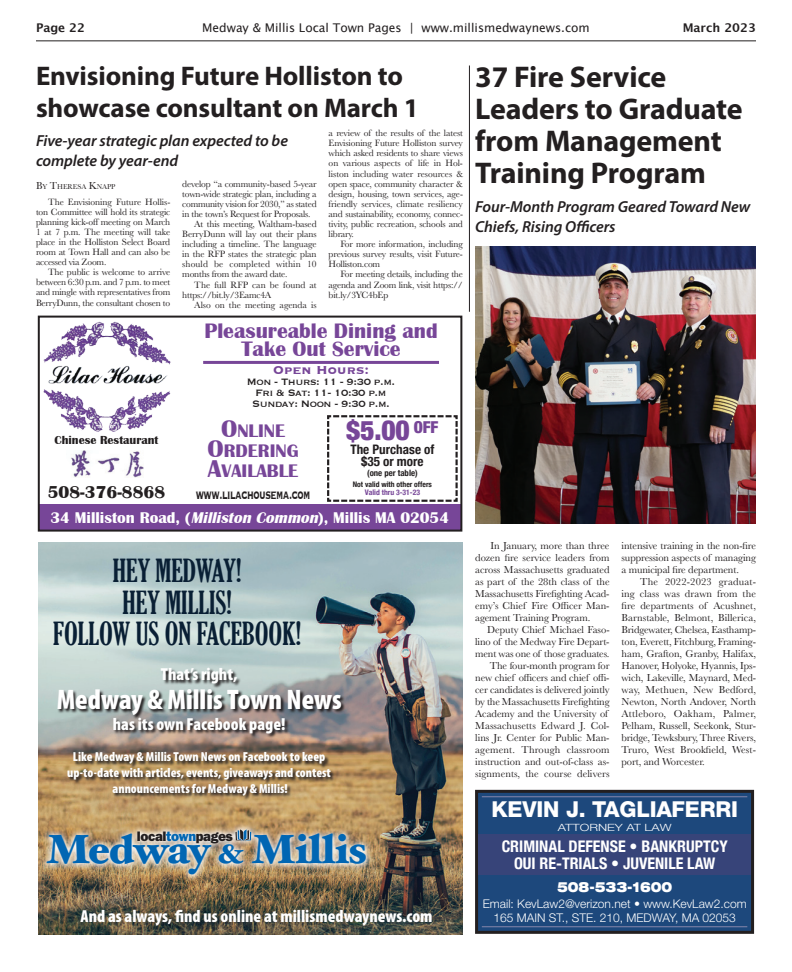
<style>
.page{position:relative;width:792px;height:972px;background:#fff}
.page>*{position:absolute;margin:0;border:0;box-sizing:border-box;transform-origin:0 0}
.t1{font:900 40.7px "Hoefler Text";letter-spacing:-.025em;color:#0166b3}
.t2{font:extra-condensed 30.6px/31.7px "Gloucester";color:#091f34;text-align:center}
.t3{font:700 30px/32px "Myriad Pro";letter-spacing:-.005em;color:#231f20}
.t4{font:900 condensed 28.4px "Myriad Pro";color:#fff}
.t5{font:900 condensed 27.3px "Helvetica Neue";color:#774698}
.t6{font:700 27px/32px "Myriad Pro";letter-spacing:-.005em;color:#231f20}
.t7{font:800 22px "Helvetica Neue";letter-spacing:-.01em;color:#fff}
.t8{font:700 21.5px/18.3px "Britannic";color:#774698;text-align:center}
.t9{font:700 18.7px/19.8px "Britannic";color:#774698;text-align:center}
.t10{font:700 17.8px "Britannic";color:#231f20}
.t11{font:900 condensed 17.5px "Myriad Pro";color:#fff}
.t12{font:700 16.9px "Copperplate";letter-spacing:-.05em;color:#231f20;scale:.6 1}
.t13{font:italic 600 16px/20px "Myriad Pro";letter-spacing:-.005em;color:#231f20}
.t14{font:700 condensed 16px/17.2px "Helvetica Neue";color:#fff;text-align:center}
.t15{font:700 16px "Britannic";color:#fff}
.t16{font:700 15px "Copperplate";color:#774698}
.t17{font:900 expanded 14px "Helvetica Neue LT Std";color:#fff;scale:.8 1}
.t18{font:800 13.8px "Franklin Gothic";letter-spacing:-.025em;color:#231f20}
.t19{font:900 condensed 13.1px/15.7px "Myriad Pro";color:#fff;text-align:center}
.t20{font:700 condensed 13.1px/12px "Helvetica Neue";color:#231f20;text-align:center}
.t21{font:300 12px/14.4px "Helvetica Neue";color:#fff;text-align:center}
.t22{font:12px/10.9px "Copperplate";letter-spacing:-.035em;color:#231f20;text-align:center}
.t23{font:12px "Lucida Grande";color:#231f20}
.t24{font:700 12px "Britannic";color:#231f20}
.t25{font:700 12px "Lucida Grande";color:#231f20}
.t26{font:10.5px/12px "Baskerville";letter-spacing:-.01em;color:#231f20;text-align:justify}
.t27{font:300 10px "Helvetica Neue";color:#fff;scale:1.3 1}
.t28{font:9.5px/10.1px "Baskerville";letter-spacing:-.015em;color:#231f20;text-align:justify}
.t29{font:9.5px "Baskerville";letter-spacing:.01em;color:#231f20}
.t30{font:700 condensed 8.7px "Helvetica Neue";color:#231f20}
.t31{font:700 condensed 7.7px "Helvetica Neue";color:#231f20}
.t32{font:700 condensed 7.7px "Helvetica Neue";color:#774698}
.t33{font:7.3px "Baskerville";letter-spacing:-.005em;color:#231f20}
.s1{font-size:10.5px}
.s2{font-size:25px}
.s3{font-style:italic}
.s4{color:#0166b3}
.s5{font-size:29.4px}
</style>
<div class="page">
<hr style="left:36px;top:40px;width:720px;height:1px;background:#231f20">
<img style="left:38px;top:542px;width:425px;height:393px">
<svg style="left:40px;top:823px;width:333px;height:59px;background:#c6b194"></svg>
<svg style="left:235px;top:829px;width:16px;height:12px"></svg>
<svg style="left:58px;top:668px;width:288px;height:133px;background:#948977"></svg>
<div style="left:39px;top:505px;width:422px;height:25px;background:#774698"></div>
<div style="left:38px;top:316px;width:424px;height:216px;border:2px solid #231f20"></div>
<img style="left:40px;top:320px;width:131px;height:115px">
<img style="left:71px;top:451px;width:73px;height:26px">
<hr style="left:203px;top:361px;width:236px;height:3px;background:#774698">
<svg style="left:327px;top:415px;width:131px;height:87px"></svg>
<img style="left:46px;top:362px;width:121px;height:25px">
<div style="left:477px;top:791px;width:276px;height:141px;background:#1d487c"></div>
<div style="left:475px;top:790px;width:279px;height:144px;border:3px solid #231f20"></div>
<hr style="left:482px;top:796px;width:265px;height:1px;background:#8686ac">
<hr style="left:482px;top:926px;width:265px;height:1px;background:#8686ac">
<div style="left:478px;top:834px;width:273px;height:41px;background:#374479"></div>
<img style="left:475px;top:247px;width:281px;height:276px">
<hr style="left:469px;top:66px;width:1px;height:246px;background:#231f20">
<p class="t25" style="left:36px;top:18px;width:51px">Page 22</p>
<p class="t23" style="left:202px;top:21px;width:389px">Medway &amp; Millis Local Town Pages | www.millismedwaynews.com</p>
<p class="t25" style="left:683px;top:18px;width:75px">March 2023</p>
<h3 class="t6" style="left:36px;top:59px;width:384px">Envisioning Future Holliston to showcase consultant on March 1</h3>
<h3 class="t13" style="left:36px;top:130px;width:254px">Five-year strategic plan expected to be complete by year-end</h3>
<p class="t33" style="left:36px;top:182px;width:81px"><span class="s1">B</span>Y <span class="s1">T</span>HERESA <span class="s1">K</span>NAPP</p>
<p class="t28" style="left:36px;top:197px;width:136px;text-indent:12px">The Envisioning Future Hollis&shy;ton Committee will hold its strategic planning kick-off meeting on March 1 at 7 p.m. The meeting will take place in the Holliston Select Board room at Town Hall and can also be accessed via Zoom.</p>
<p class="t28" style="left:36px;top:267px;width:136px;text-indent:12px">The public is welcome to arrive between 6:30 p.m. and 7 p.m. to meet and mingle with representatives from BerryDunn, the consultant chosen to</p>
<p class="t28" style="left:329px;top:128px;width:136px">a review of the results of the latest Envisioning Future Holliston survey which asked residents to share views on various aspects of life in Hol&shy;liston including water resources &amp; open space, community character &amp; design, housing, town services, age&shy;friendly services, climate resiliency and sustainability, economy, connec&shy;tivity, public recreation, schools and library.</p>
<p class="t28" style="left:329px;top:239px;width:136px;text-indent:12px">For more information, including previous survey results, visit Future-Holliston.com</p>
<p class="t28" style="left:329px;top:270px;width:136px;text-indent:12px">For meeting details, including the agenda and Zoom link, visit https:// bit.ly/3YC4bEp</p>
<p class="t28" style="left:182px;top:179px;width:136px">develop “a community-based 5-year</p>
<p class="t28" style="left:182px;top:189px;width:136px">town-wide strategic plan, including a</p>
<p class="t28" style="left:182px;top:199px;width:136px">community vision for 2030,” as stated</p>
<p class="t28" style="left:182px;top:209px;width:130px">in the town’s Request for Proposals.</p>
<p class="t28" style="left:194px;top:219px;width:124px">At this meeting, Waltham-based</p>
<p class="t28" style="left:182px;top:229px;width:136px">BerryDunn will lay out their plans</p>
<p class="t28" style="left:182px;top:239px;width:136px">including a timeline. The language</p>
<p class="t28" style="left:182px;top:249px;width:136px">in the RFP states the strategic plan</p>
<p class="t29" style="left:182px;top:258px;width:136px">should be completed within 10</p>
<p class="t28" style="left:182px;top:270px;width:107px">months from the award date.</p>
<p class="t28" style="left:194px;top:280px;width:124px">The full RFP can be found at</p>
<p class="t28" style="left:182px;top:290px;width:91px">https://bit.ly/3Eamc4A</p>
<p class="t28" style="left:194px;top:300px;width:124px">Also on the meeting agenda is</p>
<h3 class="t8" style="left:205px;top:322px;width:235px">Pleasureable Dining and<br>Take Out Service</h3>
<p class="t24" style="left:55px;top:434px;width:105px">Chinese Restaurant</p>
<h3 class="t10" style="left:48px;top:482px;width:119px">508-376-8868</h3>
<h3 class="t16" style="left:273px;top:360px;width:97px">Open Hours:</h3>
<p class="t22" style="left:247px;top:376px;width:150px">Mon - Thurs: 11 - 9:30 p.m.<br>Fri &amp; Sat: 11- 10:30 p.m<br>Sunday: Noon - 9:30 p.m.</p>
<h3 class="t9" style="left:208px;top:421px;width:92px"><span class="s2">O</span>NLINE<br><span class="s2">O</span>RDERING<br><span class="s2">A</span>VAILABLE</h3>
<h3 class="t5" style="left:346px;top:414px;width:94px">$5.00 <sup>OFF</sup></h3>
<h3 class="t20" style="left:350px;top:443px;width:85px">The Purchase of $35 or more</h3>
<p class="t30" style="left:367px;top:466px;width:52px">(one per table)</p>
<p class="t31" style="left:353px;top:478px;width:81px">Not valid with other offers</p>
<p class="t32" style="left:365px;top:486px;width:57px">Valid thru 3-31-23</p>
<h3 class="t12" style="left:196px;top:483px;width:193px">www.lilachousema.com</h3>
<h3 class="t15" style="left:51px;top:508px;width:400px">34 Milliston Road, (<span class="s3">Milliston Common</span>), Millis MA 02054</h3>
<h2 class="t2" style="left:53px;top:555px;width:250px">HEY MEDWAY!<br>HEY MILLIS!<br>FOLLOW US ON FACEBOOK!</h2>
<h3 class="t11" style="left:161px;top:665px;width:78px">That’s right,</h3>
<h3 class="t4" style="left:57px;top:683px;width:286px">Medway &amp; Millis Town News</h3>
<h3 class="t11" style="left:113px;top:714px;width:174px">has its own Facebook page!</h3>
<h3 class="t19" style="left:67px;top:749px;width:265px">Like Medway &amp; Millis Town News on Facebook to keep up-to-date with articles, events, giveaways and contest announcements for Medway &amp; Millis!</h3>
<h3 class="t18" style="left:137px;top:828px;width:97px">local<span class="s4">town</span>pages</h3>
<h1 class="t1" style="left:46px;top:826px;width:323px">Medway <span class="s5">&amp;</span> Millis</h1>
<h3 class="t11" style="left:81px;top:907px;width:354px">And as always, find us online at millismedwaynews.com</h3>
<h3 class="t3" style="left:475px;top:60px;width:269px">37 Fire Service<br>Leaders to Graduate from Management<br>Training Program</h3>
<h3 class="t13" style="left:475px;top:197px;width:277px">Four-Month Program Geared Toward New<br>Chiefs, Rising Officers</h3>
<p class="t26" style="left:475px;top:540px;width:136px;text-indent:15px">In January, more than three dozen fire service leaders from across Massachusetts graduated as part of the 28th class of the Massachusetts Firefighting Acad&shy;emy’s Chief Fire Officer Man&shy;agement Training Program.</p>
<p class="t26" style="left:475px;top:624px;width:136px;text-align:right">Deputy Chief Michael Faso&shy;lino of the Medway Fire Depart&shy;ment was one of those graduates.<br>The four-month program for new chief officers and chief offi&shy;cer candidates is delivered jointly by the Massachusetts Firefighting<br>Academy and the University of<br>Massachusetts Edward J. Col&shy;lins Jr. Center for Public Man&shy;agement. Through classroom instruction and out-of-class as&shy;signments, the course delivers</p>
<p class="t26" style="left:622px;top:540px;width:136px">intensive training in the non-fire suppression aspects of managing a municipal fire department.</p>
<p class="t26" style="left:622px;top:576px;width:136px;text-indent:19px">The 2022-2023 graduat&shy;ing class was drawn from the fire departments of Acushnet, Barnstable, Belmont, Billerica, Bridgewater, Chelsea, Easthamp&shy;ton, Everett, Fitchburg, Framing&shy;ham, Grafton, Granby, Halifax, Hanover, Holyoke, Hyannis, Ips&shy;wich, Lakeville, Maynard, Med&shy;way, Methuen, New Bedford, Newton, North Andover, North Attleboro, Oakham, Palmer, Pelham, Russell, Seekonk, Stur&shy;bridge, Tewksbury, Three Rivers, Truro, West Brookfield, West&shy;port, and Worcester.</p>
<h3 class="t7" style="left:492px;top:796px;width:248px">KEVIN J. TAGLIAFERRI</h3>
<p class="t27" style="left:558px;top:821px;width:89px">ATTORNEY AT LAW</p>
<h3 class="t14" style="left:502px;top:837px;width:228px">CRIMINAL DEFENSE • BANKRUPTCY<br>OUI RE-TRIALS • JUVENILE LAW</h3>
<h3 class="t17" style="left:557px;top:877px;width:146px">508-533-1600</h3>
<p class="t21" style="left:483px;top:896px;width:265px">Email: KevLaw2@verizon.net • www.KevLaw2.com<br>165 MAIN ST., STE. 210, MEDWAY, MA 02053</p>
</div>
